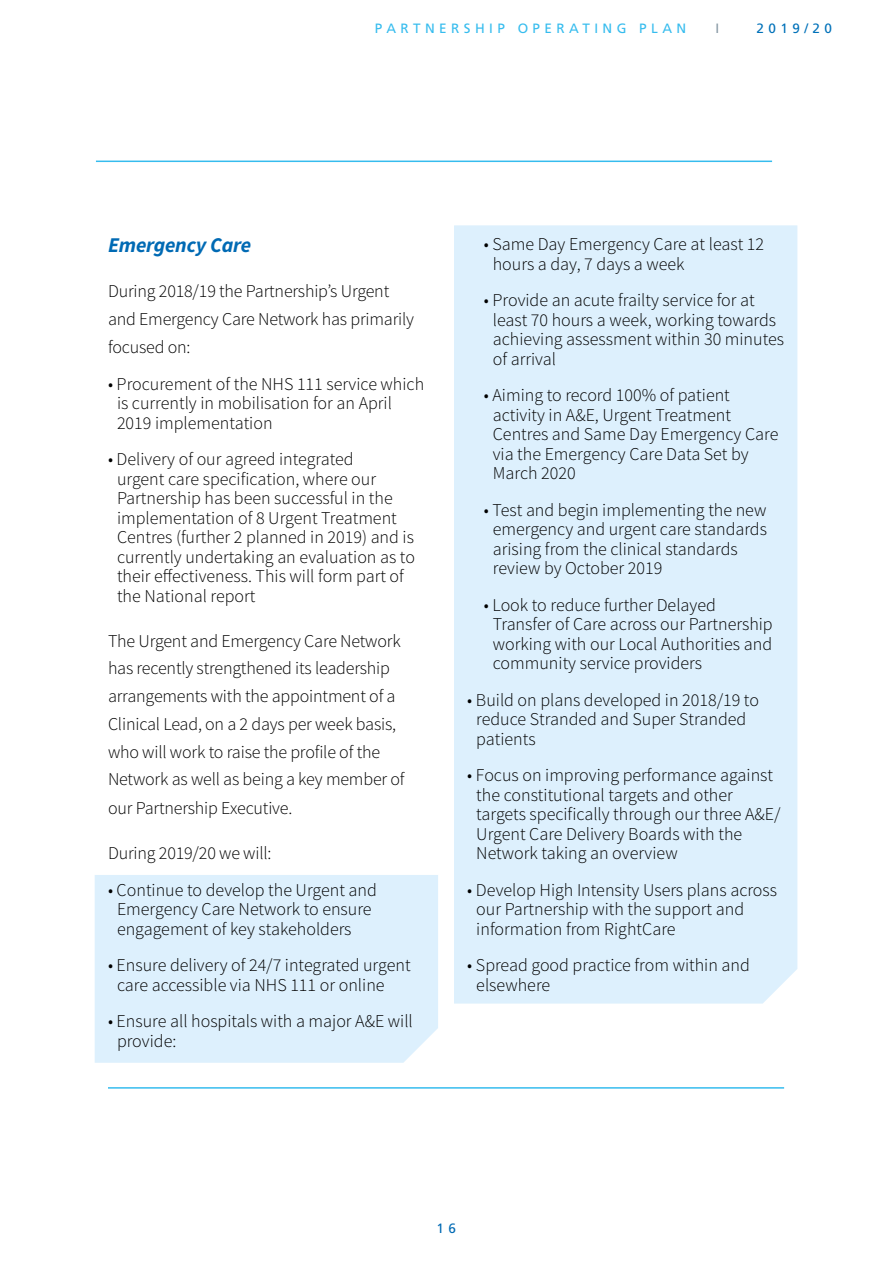
<style>
.page{position:relative;width:893px;height:1263px;background:#fff}
.page>*{position:absolute;margin:0;border:0;box-sizing:border-box;transform-origin:0 0}
.t1{font:italic 700 21px "Source Sans Pro";letter-spacing:-.01em;color:#006ab4}
.t2{font:300 18px/19.5px "Source Sans Pro";color:#000}
.t3{font:13.5px "Frutiger";letter-spacing:.33em;color:#36bcee}
.t4{font:13.5px "Frutiger";letter-spacing:.33em;color:#0071b9}
.t5{font:13.5px "Frutiger";color:#006ab4}
.t6{font:13.5px "Frutiger";color:#8597a3}
</style>
<div class="page">
<div style="left:454px;top:225px;width:343px;height:778px;background:#ddf0fd"></div>
<div style="left:95px;top:875px;width:343px;height:188px;background:#ddf0fd"></div>
<hr style="left:108px;top:1087px;width:676px;height:2px;background:#36bcee">
<hr style="left:96px;top:161px;width:676px;height:1px;background:#36bcee">
<p class="t3" style="left:375px;top:20px;width:313px">PARTNERSHIP OPERATING PLAN</p>
<p class="t6" style="left:715px;top:20px;width:5px">I</p>
<p class="t4" style="left:756px;top:20px;width:77px">2019/20</p>
<p class="t1" style="left:108px;top:232px;width:145px">Emergency Care</p>
<p class="t2" style="left:108px;top:277px;width:308px;line-height:28.2px">During 2018/19 the Partnership’s Urgent and Emergency Care Network has primarily focused on:</p>
<p class="t2" style="left:117px;top:374px;width:309px;text-indent:-9px">• Procurement of the NHS 111 service which is currently in mobilisation for an April<br>2019 implementation</p>
<p class="t2" style="left:117px;top:450px;width:300px;text-indent:-9px">• Delivery of our agreed integrated<br>urgent care specification, where our Partnership has been successful in the implementation of 8 Urgent Treatment Centres (further 2 planned in 2019) and is currently undertaking an evaluation as to their effectiveness. This will form part of the National report</p>
<p class="t2" style="left:108px;top:627px;width:298px;line-height:27.9px">The Urgent and Emergency Care Network has recently strengthened its leadership arrangements with the appointment of a Clinical Lead, on a 2 days per week basis, who will work to raise the profile of the Network as well as being a key member of our Partnership Executive.</p>
<p class="t2" style="left:108px;top:844px;width:165px">During 2019/20 we will:</p>
<p class="t2" style="left:117px;top:880px;width:261px;text-indent:-9px">• Continue to develop the Urgent and<br>Emergency Care Network to ensure engagement of key stakeholders</p>
<p class="t2" style="left:117px;top:956px;width:295px;text-indent:-9px">• Ensure delivery of 24/7 integrated urgent care accessible via NHS 111 or online</p>
<p class="t2" style="left:117px;top:1012px;width:297px;text-indent:-9px">• Ensure all hospitals with a major A&amp;E will provide:</p>
<p class="t2" style="left:493px;top:234px;width:273px;text-indent:-9px">• Same Day Emergency Care at least 12 hours a day, 7 days a week</p>
<p class="t2" style="left:493px;top:290px;width:293px;text-indent:-9px">• Provide an acute frailty service for at least 70 hours a week, working towards achieving assessment within 30 minutes of arrival</p>
<p class="t2" style="left:493px;top:385px;width:287px;text-indent:-9px">• Aiming to record 100% of patient activity in A&amp;E, Urgent Treatment<br>Centres and Same Day Emergency Care via the Emergency Care Data Set by<br>March 2020</p>
<p class="t2" style="left:493px;top:500px;width:276px;text-indent:-9px">• Test and begin implementing the new emergency and urgent care standards arising from the clinical standards review by October 2019</p>
<p class="t2" style="left:493px;top:595px;width:281px;text-indent:-9px">• Look to reduce further Delayed Transfer of Care across our Partnership working with our Local Authorities and community service providers</p>
<p class="t2" style="left:476px;top:690px;width:284px;text-indent:-9px">• Build on plans developed in 2018/19 to reduce Stranded and Super Stranded patients</p>
<p class="t2" style="left:476px;top:765px;width:306px;text-indent:-9px">• Focus on improving performance against the constitutional targets and other targets specifically through our three A&amp;E/ Urgent Care Delivery Boards with the Network taking an overview</p>
<p class="t2" style="left:476px;top:880px;width:302px;text-indent:-9px">• Develop High Intensity Users plans across our Partnership with the support and information from RightCare</p>
<p class="t2" style="left:476px;top:955px;width:275px;text-indent:-9px">• Spread good practice from within and elsewhere</p>
<p class="t5" style="left:436px;top:1220px;width:21px">1 6</p>
</div>
